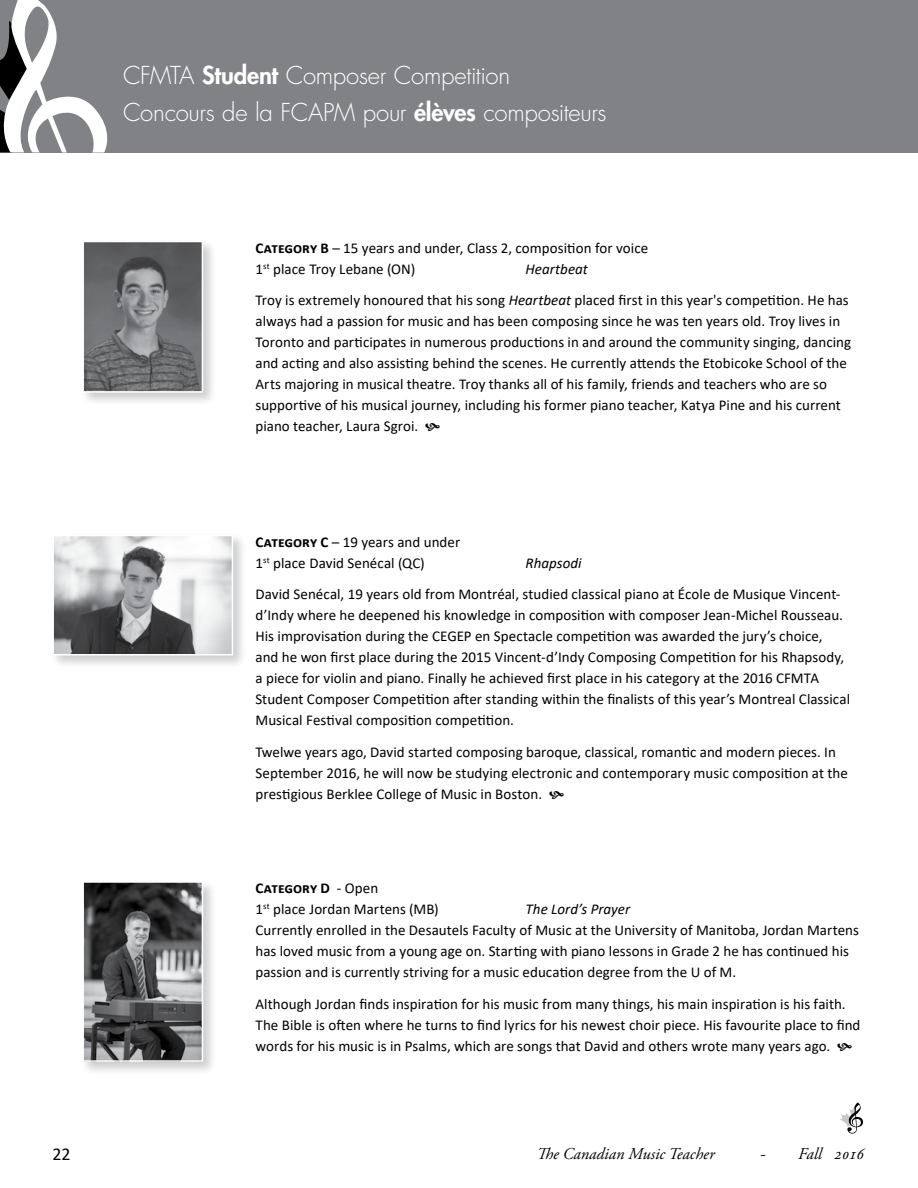
<style>
.page{position:relative;width:918px;height:1188px;background:#fff}
.page>*{position:absolute;margin:0;border:0;box-sizing:border-box;transform-origin:0 0}
.t1{font:300 24px/37.5px "Futura Std";letter-spacing:-.015em;color:#fff}
.t2{font:18px "Calibri";color:#000}
.t3{font:italic 16.5px "Adobe Garamond Pro";color:#000}
.t4{font:15px/21px "Calibri";letter-spacing:.005em;color:#000}
.t5{font:italic 15px "Calibri";color:#000}
.s1{font-weight:800}
.s2{font-weight:700}
.s3{font-style:italic}
</style>
<div class="page">
<div style="left:0;top:0;width:918px;height:153px;background:#808285"></div>
<svg style="left:0;top:0;width:108px;height:153px"></svg>
<svg style="left:840px;top:1102px;width:23px;height:32px"></svg>
<div style="left:80px;top:238px;width:137px;height:169px;background:#000;opacity:.2"></div>
<img style="left:85px;top:244px;width:115px;height:146px">
<div style="left:82px;top:241px;width:121px;height:152px;border:2px solid #fff"></div>
<div style="left:50px;top:532px;width:197px;height:138px;background:#000;opacity:.2"></div>
<img style="left:55px;top:538px;width:175px;height:115px">
<div style="left:52px;top:535px;width:181px;height:121px;border:2px solid #fff"></div>
<div style="left:80px;top:879px;width:137px;height:197px;background:#000;opacity:.2"></div>
<img style="left:85px;top:884px;width:115px;height:175px">
<div style="left:82px;top:881px;width:121px;height:181px;border:2px solid #fff"></div>
<h1 class="t1" style="left:123px;top:57px;width:485px">CFMTA <span class="s1">Student</span> Composer Competition<br>Concours de la FCAPM pour <span class="s1">élèves</span> compositeurs</h1>
<p class="t4" style="left:256px;top:238px;width:394px"><span class="s2">Category B</span> – 15 years and under, Class 2, composition for voice<br>1<sup>st</sup> place Troy Lebane (ON)</p>
<p class="t4" style="left:256px;top:254px;width:595px;line-height:31.5px;text-indent:270px"><span class="s3">Heartbeat<br></span>Troy is extremely honoured that his song <span class="s3">Heartbeat</span> placed first in this year's competition. He has</p>
<p class="t4" style="left:256px;top:311px;width:597px">always had a passion for music and has been composing since he was ten years old. Troy lives in Toronto and participates in numerous productions in and around the community singing, dancing and acting and also assisting behind the scenes. He currently attends the Etobicoke School of the Arts majoring in musical theatre. Troy thanks all of his family, friends and teachers who are so supportive of his musical journey, including his former piano teacher, Katya Pine and his current piano teacher, Laura Sgroi.</p>
<p class="t4" style="left:256px;top:532px;width:206px"><span class="s2">Category C</span> – 19 years and under<br>1<sup>st</sup> place David Senécal (QC)</p>
<p class="t5" style="left:526px;top:552px;width:58px">Rhapsodi</p>
<p class="t4" style="left:256px;top:584px;width:596px">David Senécal, 19 years old from Montréal, studied classical piano at École de Musique Vincent&shy;d’Indy where he deepened his knowledge in composition with composer Jean-Michel Rousseau.<br>His improvisation during the CEGEP en Spectacle competition was awarded the jury’s choice,<br>and he won first place during the 2015 Vincent-d’Indy Composing Competition for his Rhapsody, a piece for violin and piano. Finally he achieved first place in his category at the 2016 CFMTA Student Composer Competition after standing within the finalists of this year’s Montreal Classical Musical Festival composition competition.</p>
<p class="t4" style="left:256px;top:742px;width:594px">Twelwe years ago, David started composing baroque, classical, romantic and modern pieces. In<br>September 2016, he will now be studying electronic and contemporary music composition at the prestigious Berklee College of Music in Boston.</p>
<p class="t4" style="left:256px;top:878px;width:185px"><span class="s2">Category D</span> - Open<br>1<sup>st</sup> place Jordan Martens (MB)</p>
<p class="t5" style="left:526px;top:899px;width:106px">The Lord’s Prayer</p>
<p class="t4" style="left:256px;top:920px;width:605px">Currently enrolled in the Desautels Faculty of Music at the University of Manitoba, Jordan Martens has loved music from a young age on. Starting with piano lessons in Grade 2 he has continued his passion and is currently striving for a music education degree from the U of M.</p>
<p class="t4" style="left:256px;top:994px;width:606px">Although Jordan finds inspiration for his music from many things, his main inspiration is his faith.<br>The Bible is often where he turns to find lyrics for his newest choir piece. His favourite place to find words for his music is in Psalms, which are songs that David and others wrote many years ago.</p>
<p class="t2" style="left:52px;top:1141px;width:20px">22</p>
<p class="t3" style="left:537px;top:1144px;width:179px">The Canadian Music Teacher</p>
<p class="t3" style="left:760px;top:1144px;width:105px">- Fall 2016</p>
</div>
